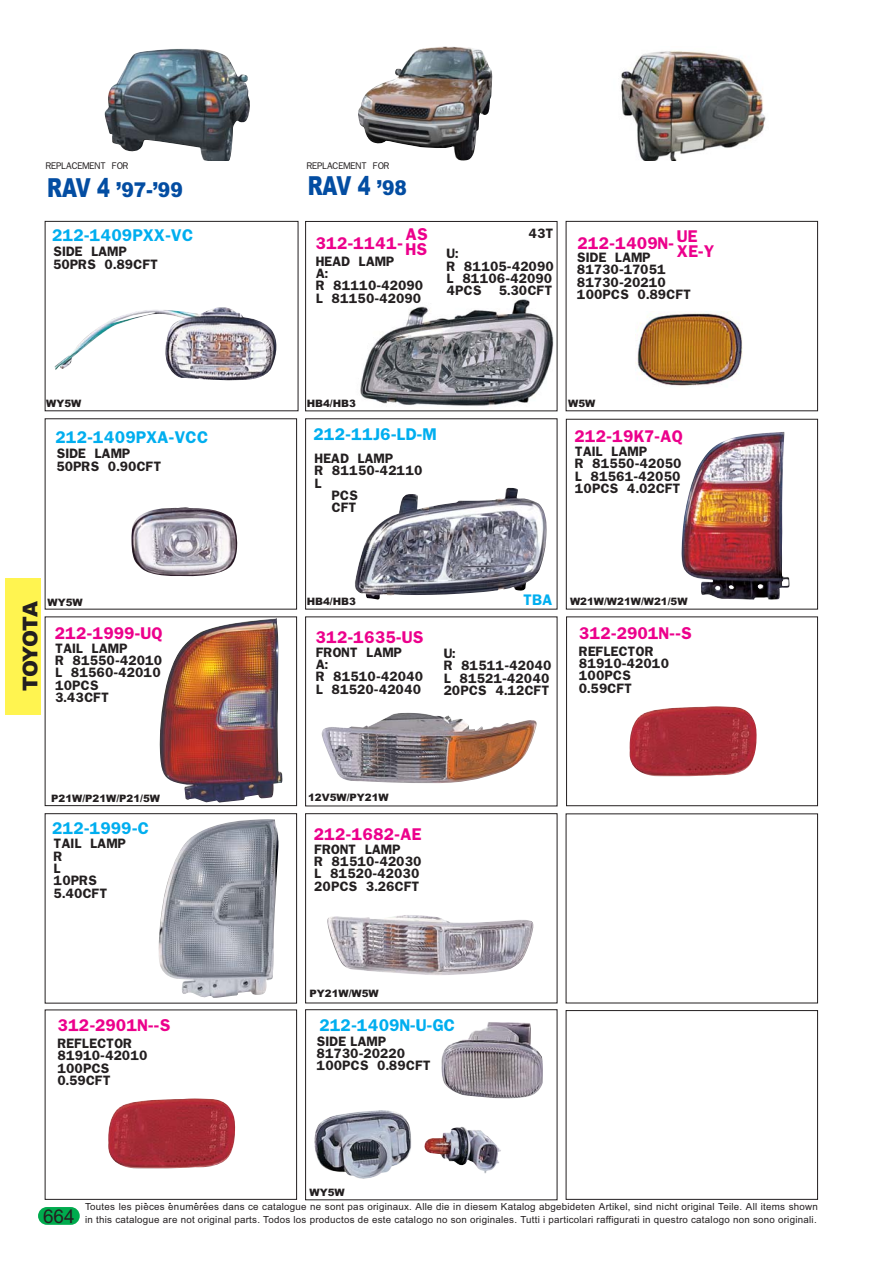
<style>
.page{position:relative;width:893px;height:1263px;background:#fff}
.page>*{position:absolute;margin:0;border:0;box-sizing:border-box;transform-origin:0 0}
.t1{font:900 26.25px "Arial";color:#034da2;scale:.73 1}
.t2{font:900 20.4px "Arial";color:#034da2;scale:.92 1}
.t3{font:900 20.4px "Arial";letter-spacing:-.06em;color:#231f20}
.t4{font:18.9px "Arial";color:#231f20}
.t5{font:14.55px/15.5px "Franklin Demi";color:#ec008c}
.t6{font:14.55px "Franklin Demi";color:#00aeef}
.t7{font:13.2px "Franklin Demi";color:#00aeef}
.t8{font:11.7px/12.5px "Franklin Demi";color:#231f20}
.t9{font:900 10.2px "Arial";color:#231f20}
.t10{font:9.75px/13.2px "Arial";letter-spacing:.025em;color:#231f20}
.t11{font:8.25px "Franklin";color:#231f20}
.s1{font-size:26.25px}
.s2{font-size:20.4px}
</style>
<div class="page">
<div style="left:38px;top:1207px;width:42px;height:18px;background:#00ab4e;border-radius:9px"></div>
<div style="left:5px;top:578px;width:36px;height:137px;background:#fff450"></div>
<img style="left:635px;top:313px;width:108px;height:73px">
<div style="left:566px;top:221px;width:252px;height:190px;border:1px solid #231f20"></div>
<img style="left:681px;top:432px;width:108px;height:168px">
<div style="left:566px;top:419px;width:252px;height:191px;border:1px solid #231f20"></div>
<svg style="left:565px;top:813px;width:253px;height:387px"></svg>
<img style="left:621px;top:50px;width:145px;height:110px">
<img style="left:629px;top:706px;width:128px;height:71px">
<div style="left:566px;top:617px;width:252px;height:189px;border:1px solid #231f20"></div>
<img style="left:105px;top:49px;width:145px;height:111px">
<img style="left:108px;top:1098px;width:128px;height:71px">
<div style="left:45px;top:1010px;width:252px;height:190px;border:1px solid #231f20"></div>
<img style="left:55px;top:307px;width:222px;height:73px">
<img style="left:159px;top:819px;width:119px;height:179px">
<div style="left:45px;top:813px;width:252px;height:191px;border:1px solid #231f20"></div>
<img style="left:159px;top:619px;width:123px;height:184px">
<div style="left:45px;top:617px;width:252px;height:189px;border:1px solid #231f20"></div>
<img style="left:131px;top:507px;width:107px;height:70px">
<img style="left:360px;top:299px;width:194px;height:107px">
<div style="left:305px;top:221px;width:252px;height:190px;border:1px solid #231f20"></div>
<img style="left:358px;top:46px;width:135px;height:114px">
<img style="left:355px;top:488px;width:192px;height:112px">
<img style="left:321px;top:713px;width:216px;height:70px">
<img style="left:327px;top:915px;width:207px;height:60px">
<div style="left:305px;top:813px;width:252px;height:190px;border:1px solid #231f20"></div>
<img style="left:441px;top:1022px;width:102px;height:77px">
<div style="left:305px;top:1009px;width:252px;height:191px;border:1px solid #231f20"></div>
<img style="left:314px;top:1110px;width:187px;height:69px">
<p class="t11" style="left:46px;top:162px;width:84px">REPLACEMENT FOR</p>
<h2 class="t2" style="left:47px;top:178px;width:149px"><span class="s1">RAV 4</span> ’97-’99</h2>
<p class="t6" style="left:52px;top:229px;width:143px">212-1409PXX-VC</p>
<p class="t8" style="left:53px;top:247px;width:107px">SIDE LAMP<br>50PRS 0.89CFT</p>
<p class="t9" style="left:46px;top:397px;width:37px">WY5W</p>
<p class="t6" style="left:55px;top:431px;width:154px">212-1409PXA-VCC</p>
<p class="t8" style="left:56px;top:449px;width:106px">SIDE LAMP<br>50PRS 0.90CFT</p>
<h2 class="t3" style="left:19px;top:691px;width:92px;rotate:-90deg">TOYOTA</h2>
<p class="t9" style="left:48px;top:597px;width:37px">WY5W</p>
<p class="t5" style="left:55px;top:627px;width:109px">212-1999-UQ</p>
<p class="t8" style="left:55px;top:643px;width:109px">TAIL LAMP<br>R 81550-42010<br>L 81560-42010<br>10PCS<br>3.43CFT</p>
<p class="t9" style="left:51px;top:793px;width:110px">P21W/P21W/P21/5W</p>
<p class="t8" style="left:54px;top:839px;width:74px">TAIL LAMP<br>R<br>L<br>10PRS<br>5.40CFT</p>
<p class="t6" style="left:52px;top:822px;width:98px">212-1999-C</p>
<p class="t5" style="left:57px;top:1020px;width:115px">312-2901N--S</p>
<p class="t8" style="left:57px;top:1038px;width:92px">REFLECTOR<br>81910-42010<br>100PCS<br>0.59CFT</p>
<p class="t11" style="left:307px;top:162px;width:84px">REPLACEMENT FOR</p>
<h1 class="t1" style="left:308px;top:170px;width:138px">RAV 4 <span class="s2">’98</span></h1>
<p class="t5" style="left:405px;top:228px;width:24px">AS<br>HS</p>
<p class="t5" style="left:315px;top:237px;width:89px">312-1141-</p>
<p class="t8" style="left:316px;top:256px;width:109px">HEAD LAMP<br>A:<br>R 81110-42090<br>L 81150-42090</p>
<p class="t8" style="left:528px;top:228px;width:27px">43T</p>
<p class="t8" style="left:447px;top:249px;width:109px">U:<br>R 81105-42090<br>L 81106-42090<br>4PCS</p>
<p class="t8" style="left:499px;top:286px;width:55px">5.30CFT</p>
<p class="t5" style="left:677px;top:230px;width:39px">UE<br>XE-Y</p>
<p class="t5" style="left:577px;top:237px;width:98px">212-1409N-</p>
<p class="t8" style="left:577px;top:253px;width:116px">SIDE LAMP<br>81730-17051<br>81730-20210<br>100PCS 0.89CFT</p>
<p class="t9" style="left:307px;top:397px;width:51px">HB4/HB3</p>
<p class="t6" style="left:313px;top:429px;width:124px">212-11J6-LD-M</p>
<p class="t8" style="left:315px;top:453px;width:80px">HEAD LAMP</p>
<p class="t8" style="left:315px;top:466px;width:110px">R 81150-42110</p>
<p class="t8" style="left:315px;top:478px;width:9px">L</p>
<p class="t8" style="left:332px;top:491px;width:28px">PCS</p>
<p class="t8" style="left:332px;top:503px;width:26px">CFT</p>
<p class="t9" style="left:568px;top:397px;width:29px">W5W</p>
<p class="t8" style="left:575px;top:446px;width:108px">TAIL LAMP<br>R 81550-42050<br>L 81561-42050<br>10PCS 4.02CFT</p>
<p class="t5" style="left:574px;top:430px;width:110px">212-19K7-AQ</p>
<p class="t9" style="left:307px;top:595px;width:51px">HB4/HB3</p>
<p class="t5" style="left:315px;top:631px;width:110px">312-1635-US</p>
<p class="t8" style="left:316px;top:647px;width:109px">FRONT LAMP<br>A:<br>R 81510-42040<br>L 81520-42040</p>
<p class="t7" style="left:523px;top:594px;width:31px">TBA</p>
<p class="t8" style="left:444px;top:648px;width:109px">U:<br>R 81511-42040<br>L 81521-42040<br>20PCS 4.12CFT</p>
<p class="t9" style="left:570px;top:595px;width:119px">W21W/W21W/W21/5W</p>
<p class="t5" style="left:579px;top:627px;width:115px">312-2901N--S</p>
<p class="t8" style="left:579px;top:646px;width:92px">REFLECTOR<br>81910-42010<br>100PCS<br>0.59CFT</p>
<p class="t9" style="left:308px;top:792px;width:82px">12V5W/PY21W</p>
<p class="t5" style="left:314px;top:828px;width:109px">212-1682-AE</p>
<p class="t8" style="left:314px;top:844px;width:109px">FRONT LAMP<br>R 81510-42030<br>L 81520-42030<br>20PCS 3.26CFT</p>
<p class="t9" style="left:310px;top:987px;width:71px">PY21W/W5W</p>
<p class="t6" style="left:319px;top:1019px;width:137px">212-1409N-U-GC</p>
<p class="t8" style="left:317px;top:1036px;width:116px">SIDE LAMP<br>81730-20220<br>100PCS 0.89CFT</p>
<p class="t9" style="left:310px;top:1186px;width:37px">WY5W</p>
<h3 class="t4" style="left:43px;top:1209px;width:33px">664</h3>
<p class="t10" style="left:85px;top:1201px;width:734px">Toutes les pieces enumerees dans ce catalogue ne sont pas originaux. Alle die in diesem Katalog abgebideten Artikel, sind nicht original Teile. All items shown in this catalogue are not original parts. Todos los productos de este catalogo no son originales. Tutti i particolari raffigurati in questro catalogo non sono originali.</p>
</div>
